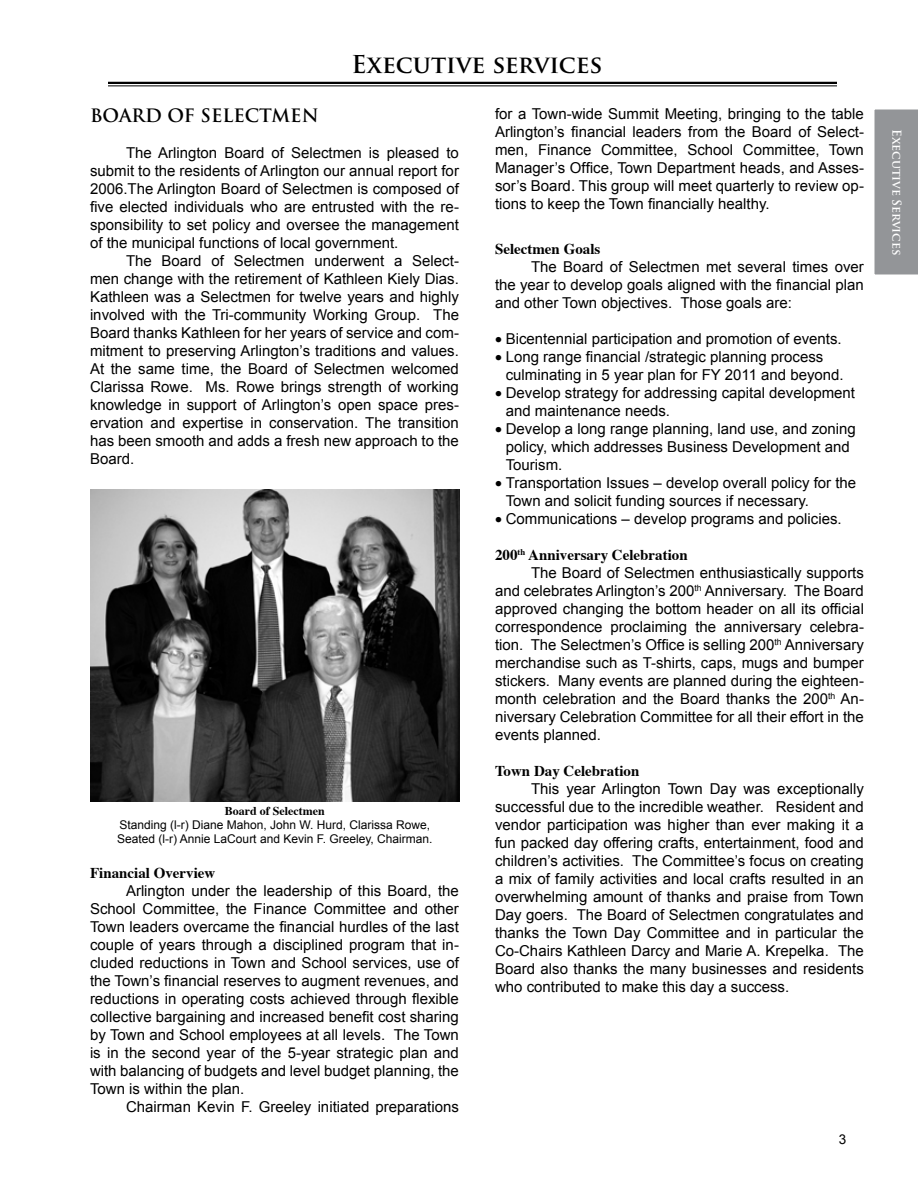
<style>
.page{position:relative;width:918px;height:1188px;background:#fff}
.page>*{position:absolute;margin:0;border:0;box-sizing:border-box;transform-origin:0 0}
.t1{font:700 24px "Trajan Pro";color:#000}
.t2{font:700 18px "Trajan Pro";color:#000}
.t3{font:15px/18px "Arial";color:#000;text-align:justify}
.t4{font:700 15px "Times";color:#000}
.t5{font:12px/14.4px "Arial";color:#000}
.t6{font:700 12px "Trajan Pro";color:#fff}
.t7{font:700 12px "Times";color:#000}
</style>
<div class="page">
<hr style="left:108px;top:82px;width:729px;height:2px;background:#000">
<hr style="left:108px;top:85px;width:729px;height:1px;background:#000">
<div style="left:874px;top:109px;width:44px;height:166px;background:#939598"></div>
<img style="left:90px;top:489px;width:370px;height:312px">
<h1 class="t1" style="left:351px;top:50px;width:253px">Executive services</h1>
<p class="t2" style="left:90px;top:104px;width:230px">BOARD OF SELECTMEN</p>
<p class="t3" style="left:90px;top:143px;width:370px;text-indent:36px">The Arlington Board of Selectmen is pleased to submit to the residents of Arlington our annual report for 2006.The Arlington Board of Selectmen is composed of five elected individuals who are entrusted with the re&shy;sponsibility to set policy and oversee the management of the municipal functions of local government.</p>
<p class="t3" style="left:90px;top:251px;width:371px;text-indent:36px">The Board of Selectmen underwent a Select&shy;men change with the retirement of Kathleen Kiely Dias.<br>Kathleen was a Selectmen for twelve years and highly involved with the Tri-community Working Group. The Board thanks Kathleen for her years of service and com&shy;mitment to preserving Arlington’s traditions and values.<br>At the same time, the Board of Selectmen welcomed Clarissa Rowe. Ms. Rowe brings strength of working knowledge in support of Arlington’s open space pres&shy;ervation and expertise in conservation. The transition has been smooth and adds a fresh new approach to the Board.</p>
<p class="t7" style="left:225px;top:799px;width:101px">Board of Selectmen</p>
<p class="t5" style="left:117px;top:818px;width:317px">Standing (l-r) Diane Mahon, John W. Hurd, Clarissa Rowe,<br>Seated (l-r) Annie LaCourt and Kevin F. Greeley, Chairman.</p>
<p class="t4" style="left:90px;top:858px;width:127px">Financial Overview</p>
<p class="t3" style="left:90px;top:881px;width:371px;text-indent:36px">Arlington under the leadership of this Board, the School Committee, the Finance Committee and other Town leaders overcame the financial hurdles of the last couple of years through a disciplined program that in&shy;cluded reductions in Town and School services, use of the Town’s financial reserves to augment revenues, and reductions in operating costs achieved through flexible collective bargaining and increased benefit cost sharing by Town and School employees at all levels. The Town is in the second year of the 5-year strategic plan and with balancing of budgets and level budget planning, the Town is within the plan.</p>
<p class="t3" style="left:126px;top:1097px;width:334px">Chairman Kevin F. Greeley initiated preparations</p>
<p class="t3" style="left:495px;top:105px;width:370px">for a Town-wide Summit Meeting, bringing to the table Arlington’s financial leaders from the Board of Select&shy;men, Finance Committee, School Committee, Town Manager’s Office, Town Department heads, and Asses&shy;sor’s Board. This group will meet quarterly to review op&shy;tions to keep the Town financially healthy.</p>
<p class="t4" style="left:495px;top:234px;width:107px">Selectmen Goals</p>
<p class="t3" style="left:495px;top:258px;width:370px;text-indent:36px">The Board of Selectmen met several times over the year to develop goals aligned with the financial plan and other Town objectives. Those goals are:</p>
<p class="t3" style="left:495px;top:330px;width:348px">• Bicentennial participation and promotion of events.</p>
<p class="t3" style="left:506px;top:348px;width:339px;text-indent:-11px">• Long range financial /strategic planning process culminating in 5 year plan for FY 2011 and beyond.</p>
<p class="t3" style="left:506px;top:384px;width:351px;text-indent:-11px">• Develop strategy for addressing capital development and maintenance needs.</p>
<p class="t3" style="left:506px;top:420px;width:352px;text-align:left;text-indent:-11px">• Develop a long range planning, land use, and zoning policy, which addresses Business Development and<br>Tourism.</p>
<p class="t3" style="left:506px;top:474px;width:352px;text-indent:-11px">• Transportation Issues – develop overall policy for the<br>Town and solicit funding sources if necessary.</p>
<p class="t3" style="left:495px;top:510px;width:348px">• Communications – develop programs and policies.</p>
<p class="t4" style="left:495px;top:540px;width:194px">200<sup>th</sup> Anniversary Celebration</p>
<p class="t3" style="left:495px;top:564px;width:370px;text-indent:36px">The Board of Selectmen enthusiastically supports and celebrates Arlington’s 200<sup>th</sup> Anniversary. The Board approved changing the bottom header on all its official correspondence proclaiming the anniversary celebra&shy;tion. The Selectmen’s Office is selling 200<sup>th</sup> Anniversary merchandise such as T-shirts, caps, mugs and bumper stickers. Many events are planned during the eighteen&shy;month celebration and the Board thanks the 200<sup>th</sup> An&shy;niversary Celebration Committee for all their effort in the events planned.</p>
<p class="t4" style="left:495px;top:756px;width:146px">Town Day Celebration</p>
<p class="t3" style="left:495px;top:780px;width:370px;text-indent:36px">This year Arlington Town Day was exceptionally successful due to the incredible weather. Resident and vendor participation was higher than ever making it a fun packed day offering crafts, entertainment, food and children’s activities. The Committee’s focus on creating a mix of family activities and local crafts resulted in an overwhelming amount of thanks and praise from Town Day goers. The Board of Selectmen congratulates and thanks the Town Day Committee and in particular the Co-Chairs Kathleen Darcy and Marie A. Krepelka. The Board also thanks the many businesses and residents who contributed to make this day a success.</p>
<p class="t6" style="left:904px;top:129px;width:128px;rotate:90deg">Executive Services</p>
</div>
